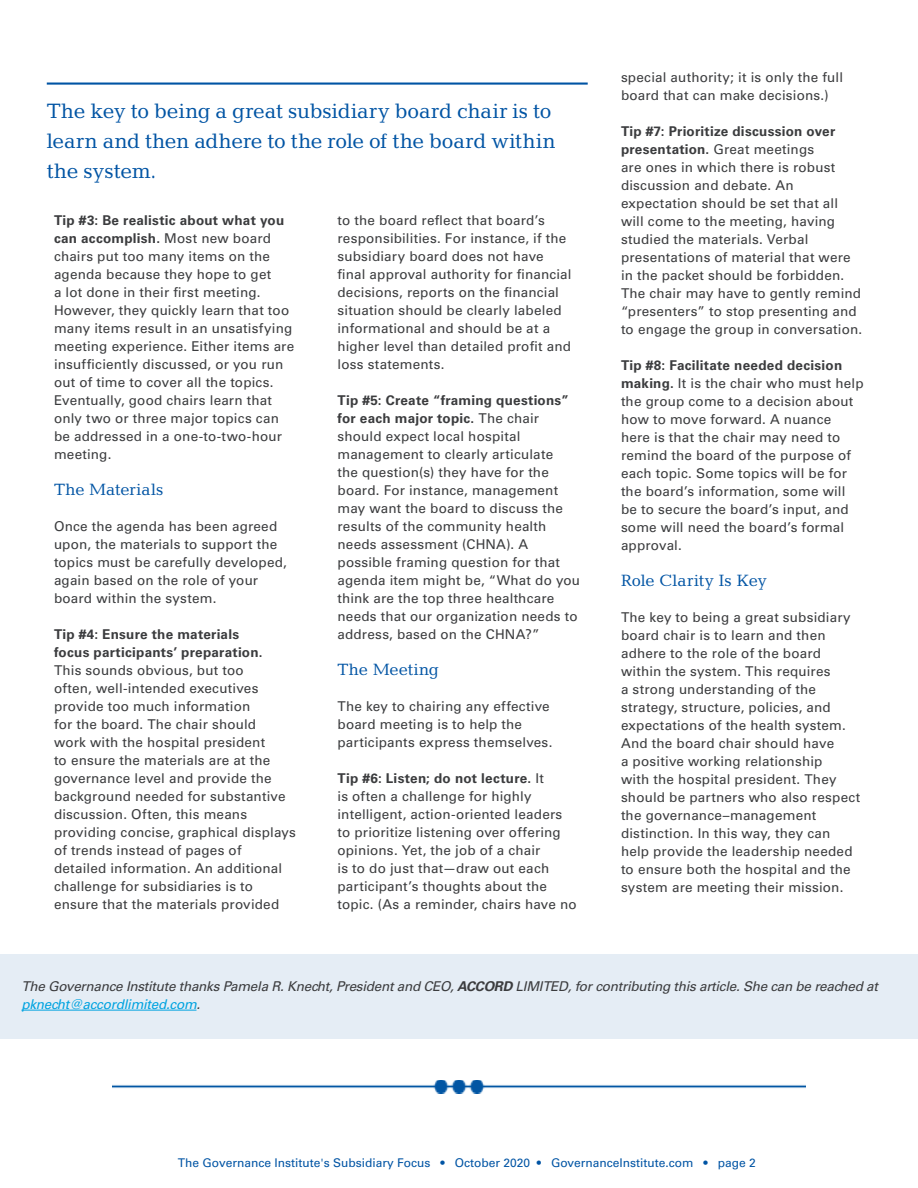
<style>
.page{position:relative;width:918px;height:1188px;background:#fff}
.page>*{position:absolute;margin:0;border:0;box-sizing:border-box;transform-origin:0 0}
.pullquote{font:21px/30px "Candida Std";color:#0054a4}
.Bullet_points{font:16.5px "Candida Std";letter-spacing:.005em;color:#0054a4}
.Bullet_points-2{font:13.5px/18px "Univers LT Std";letter-spacing:.01em;color:#3b3c3e}
.t1{font:italic 13.5px/18px "Univers LT Std";color:#3b3c3e}
.t2{font:12px "Univers LT Std";color:#0054a4}
.s1{font-weight:700}
.s2{color:#00a3e0}
</style>
<div class="page">
<div style="left:0;top:954px;width:918px;height:84px;background:#e5edf5"></div>
<hr style="left:21px;top:1010px;width:176px;height:1px;background:#00a3e0">
<img style="left:113px;top:1080px;width:692px;height:13px">
<hr style="left:47px;top:83px;width:541px;height:2px;background:#0054a4">
<p class="pullquote" style="left:47px;top:96px;width:510px">The key to being a great subsidiary board chair is to learn and then adhere to the role of the board within the system.</p>
<p class="Bullet_points-2" style="left:54px;top:211px;width:242px"><span class="s1">Tip #3: Be realistic about what you can accomplish.</span> Most new board chairs put too many items on the agenda because they hope to get<br>a lot done in their first meeting.<br>However, they quickly learn that too many items result in an unsatisfying meeting experience. Either items are insufficiently discussed, or you run out of time to cover all the topics.<br>Eventually, good chairs learn that only two or three major topics can be addressed in a one-to-two-hour meeting.</p>
<p class="Bullet_points" style="left:54px;top:480px;width:111px">The Materials</p>
<p class="Bullet_points-2" style="left:54px;top:517px;width:235px">Once the agenda has been agreed upon, the materials to support the topics must be carefully developed, again based on the role of your board within the system.</p>
<p class="Bullet_points-2" style="left:54px;top:625px;width:244px"><span class="s1">Tip #4: Ensure the materials<br>focus participants’ preparation.<br></span>This sounds obvious, but too<br>often, well-intended executives provide too much information<br>for the board. The chair should<br>work with the hospital president<br>to ensure the materials are at the governance level and provide the background needed for substantive discussion. Often, this means providing concise, graphical displays of trends instead of pages of detailed information. An additional challenge for subsidiaries is to ensure that the materials provided</p>
<p class="Bullet_points-2" style="left:338px;top:211px;width:236px">to the board reflect that board’s responsibilities. For instance, if the subsidiary board does not have final approval authority for financial decisions, reports on the financial situation should be clearly labeled informational and should be at a higher level than detailed profit and loss statements.</p>
<p class="Bullet_points-2" style="left:338px;top:391px;width:244px"><span class="s1">Tip #5: Create “framing questions” for each major topic.</span> The chair should expect local hospital management to clearly articulate<br>the question(s) they have for the board. For instance, management may want the board to discuss the results of the community health needs assessment (CHNA). A possible framing question for that agenda item might be, “What do you think are the top three healthcare needs that our organization needs to address, based on the CHNA?”</p>
<p class="Bullet_points" style="left:338px;top:660px;width:103px">The Meeting</p>
<p class="Bullet_points-2" style="left:338px;top:697px;width:216px">The key to chairing any effective board meeting is to help the participants express themselves.</p>
<p class="Bullet_points-2" style="left:338px;top:769px;width:241px"><span class="s1">Tip #6: Listen; do not lecture.</span> It<br>is often a challenge for highly intelligent, action-oriented leaders to prioritize listening over offering opinions. Yet, the job of a chair<br>is to do just that—draw out each participant’s thoughts about the topic. (As a reminder, chairs have no</p>
<p class="Bullet_points-2" style="left:621px;top:68px;width:224px">special authority; it is only the full board that can make decisions.)</p>
<p class="Bullet_points-2" style="left:621px;top:122px;width:243px"><span class="s1">Tip #7: Prioritize discussion over presentation.</span> Great meetings<br>are ones in which there is robust discussion and debate. An expectation should be set that all will come to the meeting, having studied the materials. Verbal presentations of material that were in the packet should be forbidden.<br>The chair may have to gently remind “presenters” to stop presenting and to engage the group in conversation.</p>
<p class="Bullet_points-2" style="left:621px;top:356px;width:244px"><span class="s1">Tip #8: Facilitate needed decision making.</span> It is the chair who must help the group come to a decision about how to move forward. A nuance here is that the chair may need to remind the board of the purpose of each topic. Some topics will be for the board’s information, some will be to secure the board’s input, and some will need the board’s formal approval.</p>
<p class="Bullet_points" style="left:621px;top:571px;width:147px">Role Clarity Is Key</p>
<p class="Bullet_points-2" style="left:621px;top:608px;width:241px">The key to being a great subsidiary board chair is to learn and then adhere to the role of the board within the system. This requires<br>a strong understanding of the strategy, structure, policies, and expectations of the health system.<br>And the board chair should have<br>a positive working relationship<br>with the hospital president. They should be partners who also respect the governance–management distinction. In this way, they can help provide the leadership needed to ensure both the hospital and the system are meeting their mission.</p>
<p class="t1" style="left:21px;top:977px;width:861px">The Governance Institute thanksPamela R.Knecht,Presidentand CEO,<span class="s1">ACCORD</span> LIMITED,forcontributing thisarticle.She can be reached at <span class="s2">pknecht@accordlimited.com</span>.</p>
<p class="t2" style="left:178px;top:1156px;width:579px">The Governance Institute's Subsidiary Focus • October 2020 • GovernanceInstitute.com • page 2</p>
</div>
